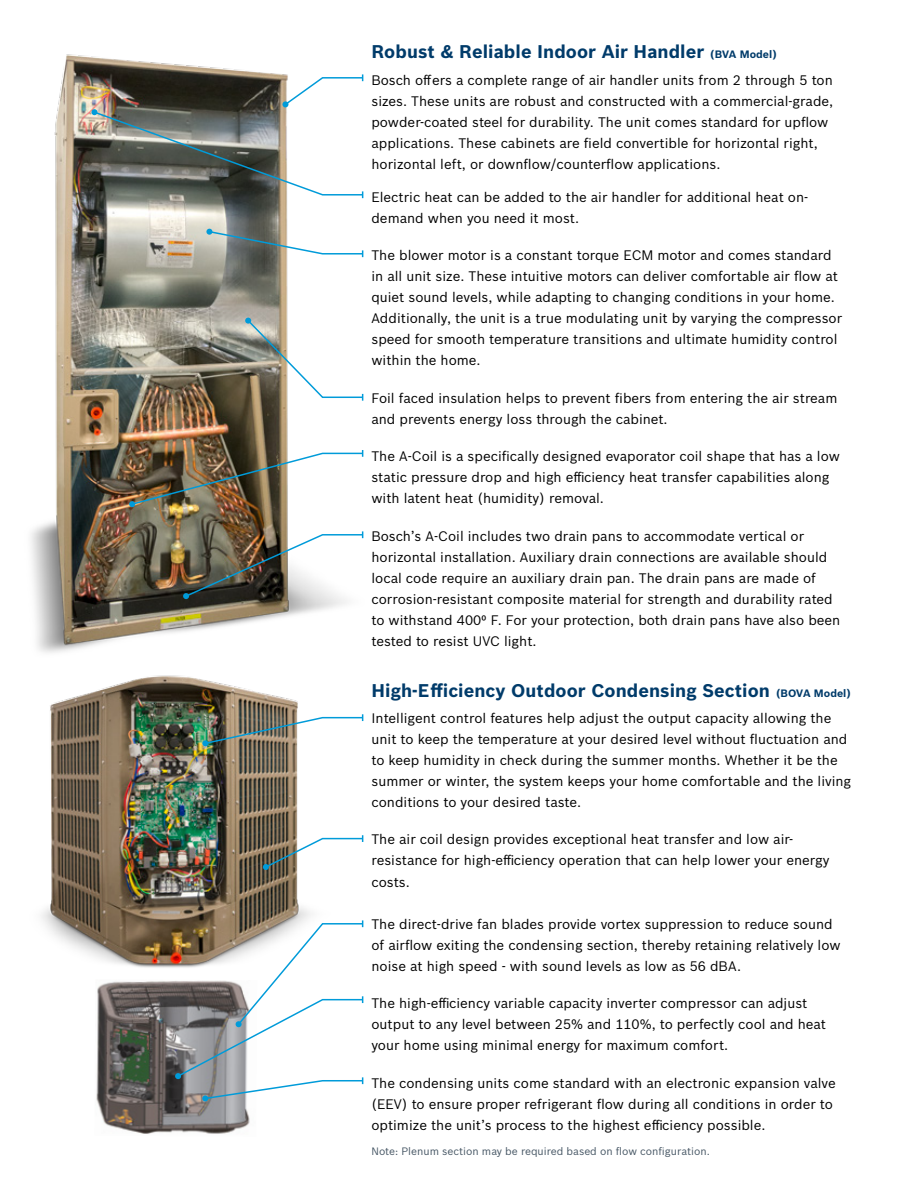
<style>
.page{position:relative;width:918px;height:1188px;background:#fff}
.page>*{position:absolute;margin:0;border:0;box-sizing:border-box;transform-origin:0 0}
.t1{font:700 18px "Bosch Sans";letter-spacing:.005em;color:#003b6a}
.t2{font:13.5px/21px "Bosch Sans";color:#000}
.t3{font:10.5px "Bosch Sans";color:#475765}
.s1{font-size:10.5px}
</style>
<div class="page">
<img style="left:31px;top:54px;width:333px;height:596px">
<img style="left:40px;top:650px;width:271px;height:318px">
<img style="left:96px;top:981px;width:154px;height:153px">
<svg style="left:206px;top:229px;width:158px;height:28px"></svg>
<svg style="left:245px;top:318px;width:119px;height:83px"></svg>
<img style="left:129px;top:450px;width:235px;height:57px">
<img style="left:183px;top:531px;width:181px;height:68px">
<img style="left:202px;top:714px;width:162px;height:32px">
<svg style="left:263px;top:835px;width:101px;height:35px"></svg>
<svg style="left:175px;top:920px;width:189px;height:181px"></svg>
<svg style="left:91px;top:74px;width:273px;height:124px"></svg>
<h1 class="t1" style="left:371px;top:38px;width:407px">Robust &amp; Reliable Indoor Air Handler <span class="s1">(BVA Model)</span></h1>
<p class="t2" style="left:371px;top:68px;width:463px">Bosch offers a complete range of air handler units from 2 through 5 ton sizes. These units are robust and constructed with a commercial-grade, powder-coated steel for durability. The unit comes standard for upflow applications. These cabinets are field convertible for horizontal right, horizontal left, or downflow/counterflow applications.</p>
<p class="t2" style="left:371px;top:185px;width:438px">Electric heat can be added to the air handler for additional heat on&shy;demand when you need it most.</p>
<p class="t2" style="left:371px;top:244px;width:472px">The blower motor is a constant torque ECM motor and comes standard in all unit size. These intuitive motors can deliver comfortable air flow at quiet sound levels, while adapting to changing conditions in your home.<br>Additionally, the unit is a true modulating unit by varying the compressor speed for smooth temperature transitions and ultimate humidity control within the home.</p>
<p class="t2" style="left:371px;top:386px;width:467px">Foil faced insulation helps to prevent fibers from entering the air stream and prevents energy loss through the cabinet.</p>
<p class="t2" style="left:371px;top:445px;width:470px">The A-Coil is a specifically designed evaporator coil shape that has a low static pressure drop and high efficiency heat transfer capabilities along with latent heat (humidity) removal.</p>
<p class="t2" style="left:371px;top:524px;width:470px">Bosch’s A-Coil includes two drain pans to accommodate vertical or horizontal installation. Auxiliary drain connections are available should local code require an auxiliary drain pan. The drain pans are made of corrosion-resistant composite material for strength and durability rated to withstand 4000 F. For your protection, both drain pans have also been tested to resist UVC light.</p>
<h1 class="t1" style="left:371px;top:677px;width:481px">High-Efficiency Outdoor Condensing Section <span class="s1">(BOVA Model)</span></h1>
<p class="t2" style="left:371px;top:707px;width:481px">Intelligent control features help adjust the output capacity allowing the unit to keep the temperature at your desired level without fluctuation and to keep humidity in check during the summer months. Whether it be the summer or winter, the system keeps your home comfortable and the living conditions to your desired taste.</p>
<p class="t2" style="left:371px;top:828px;width:460px">The air coil design provides exceptional heat transfer and low air&shy;resistance for high-efficiency operation that can help lower your energy costs.</p>
<p class="t2" style="left:371px;top:912px;width:471px">The direct-drive fan blades provide vortex suppression to reduce sound of airflow exiting the condensing section, thereby retaining relatively low noise at high speed - with sound levels as low as 56 dBA.</p>
<p class="t2" style="left:371px;top:992px;width:456px">The high-efficiency variable capacity inverter compressor can adjust output to any level between 25% and 110%, to perfectly cool and heat your home using minimal energy for maximum comfort.</p>
<p class="t2" style="left:371px;top:1071px;width:466px">The condensing units come standard with an electronic expansion valve (EEV) to ensure proper refrigerant flow during all conditions in order to optimize the unit’s process to the highest efficiency possible.</p>
<p class="t3" style="left:371px;top:1143px;width:340px">Note: Plenum section may be required based on flow configuration.</p>
</div>
